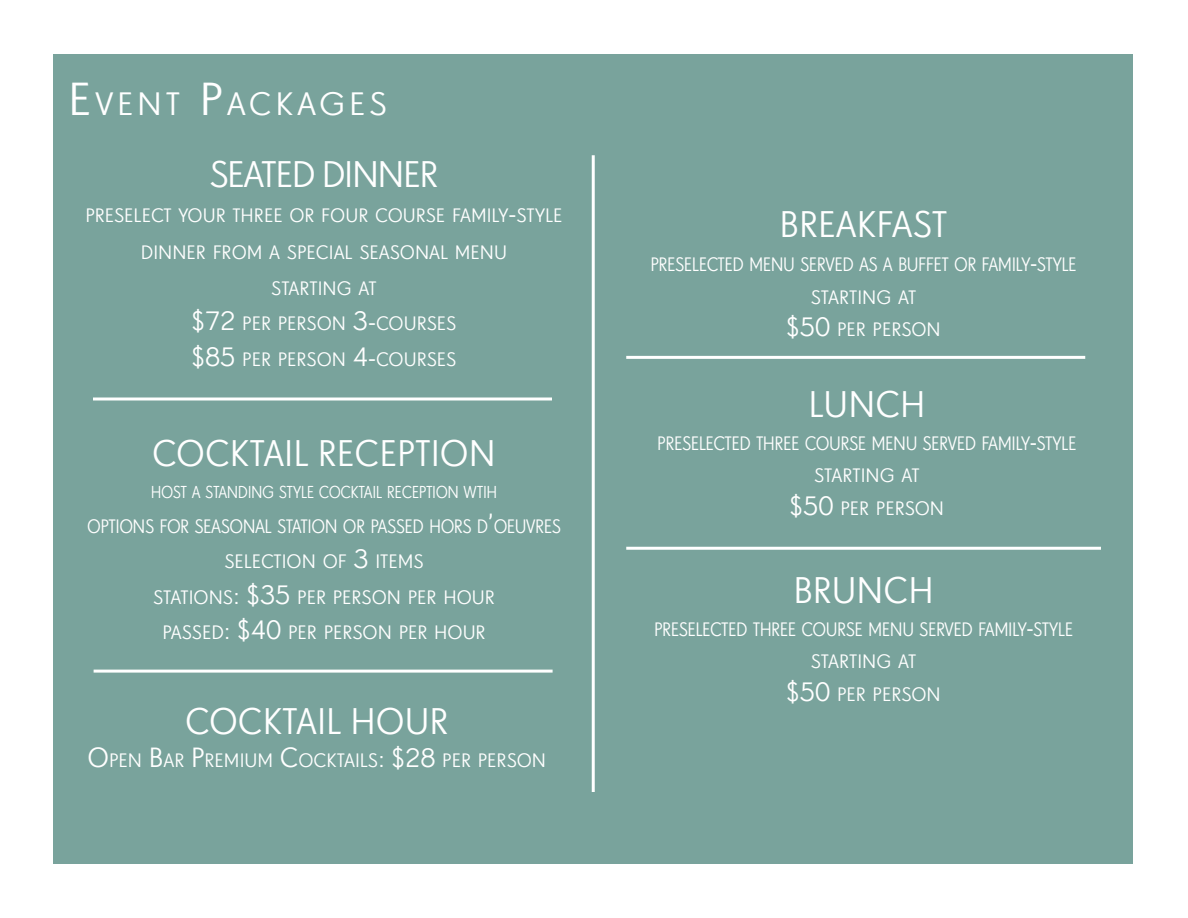
<style>
.page{position:relative;width:1188px;height:918px;background:#fff}
.page>*{position:absolute;margin:0;border:0;box-sizing:border-box;transform-origin:0 0}
.t1{font:36px "Super Grotesk Offc Pro";color:#fff}
.t2{font:31.5px "Super Grotesk Offc Pro";letter-spacing:.115em;color:#fff;scale:1.05 1}
.t3{font:18.9px/32.4px "Super Grotesk Offc Pro";letter-spacing:-.03em;color:#fff;text-align:center;scale:.91 1}
.t4{font:18.9px/35.4px "Super Grotesk Offc Pro";color:#fff;text-align:center}
.t5{font:18.9px/35.4px "Super Grotesk Offc Pro";color:#fff;text-align:center;scale:.91 1}
.t6{font:16.8px "Super Grotesk Offc Pro";letter-spacing:-.03em;color:#fff;scale:.91 1}
.s1{font-size:45px}
.s2{font-size:27px}
</style>
<div class="page">
<div style="left:53px;top:54px;width:1080px;height:810px;background:#79a39c"></div>
<hr style="left:592px;top:155px;width:3px;height:637px;background:#fff">
<hr style="left:626px;top:356px;width:459px;height:3px;background:#fff">
<hr style="left:626px;top:547px;width:475px;height:3px;background:#fff">
<hr style="left:93px;top:398px;width:459px;height:2px;background:#fff">
<hr style="left:94px;top:670px;width:459px;height:3px;background:#fff">
<h2 class="t2" style="left:68px;top:86px;width:303px"><span class="s1">E</span>VENT <span class="s1">P</span>ACKAGES</h2>
<h1 class="t1" style="left:209px;top:154px;width:35px">SEATE</h1>
<h1 class="t1" style="left:292px;top:154px;width:72px">D DINNER</h1>
<p class="t4" style="left:85px;top:197px;width:479px;line-height:37.2px">PRESELECT YOUR THREE OR FOUR COURSE FAMILY<span class="s2">-</span>STYLE<br>DINNER FROM A SPECIAL SEASONAL MENU</p>
<p class="t4" style="left:192px;top:271px;width:265px">STARTING AT<br><span class="s2">$72</span> PER PERSON <span class="s2">3-</span>COURSES <span class="s2">$85</span> PER PERSON <span class="s2">4-</span>COURSES</p>
<h1 class="t1" style="left:152px;top:433px;width:26px">COC</h1>
<h1 class="t1" style="left:230px;top:433px;width:36px">KTAIL</h1>
<h1 class="t1" style="left:318px;top:433px;width:20px">RECE</h1>
<h1 class="t1" style="left:397px;top:433px;width:39px">PTION</h1>
<p class="t6" style="left:151px;top:482px;width:382px">HOST A STANDING STYLE COCKTAIL RECEPTION WTIH</p>
<p class="t5" style="left:87px;top:509px;width:521px">OPTIONS FOR SEASONAL STATION OR PASSED HORS D<span class="s2">’</span>OEUVRES SELECTION OF <span class="s2">3</span> ITEMS<br>STATIONS<span class="s2">: $35</span> PER PERSON PER HOUR<br>PASSED<span class="s2">: $40</span> PER PERSON PER HOUR</p>
<h1 class="t1" style="left:185px;top:701px;width:26px">COC</h1>
<h1 class="t1" style="left:263px;top:701px;width:36px">KTAIL</h1>
<h1 class="t1" style="left:351px;top:701px;width:25px">HOUR</h1>
<p class="t4" style="left:88px;top:742px;width:460px"><span class="s2">O</span>PEN <span class="s2">B</span>AR <span class="s2">P</span>REMIUM <span class="s2">C</span>OCKTAILS<span class="s2">: $28</span> PER PERSON</p>
<h1 class="t1" style="left:780px;top:204px;width:168px">BREAKFAST</h1>
<p class="t3" style="left:650px;top:248px;width:470px">PRESELECTED MENU SERVED AS A BUFFET OR FAMILY<span class="s2">-</span>STYLE<br>STARTING AT<br><span class="s2">$50</span> PER PERSON</p>
<h1 class="t1" style="left:808px;top:384px;width:24px">LUNCH</h1>
<p class="t3" style="left:657px;top:427px;width:462px">PRESELECTED THREE COURSE MENU SERVED FAMILY<span class="s2">-</span>STYLE<br>STARTING AT<br><span class="s2">$50</span> PER PERSON</p>
<h1 class="t1" style="left:793px;top:570px;width:44px">BRUNCH</h1>
<p class="t3" style="left:654px;top:613px;width:462px">PRESELECTED THREE COURSE MENU SERVED FAMILY<span class="s2">-</span>STYLE<br>STARTING AT<br><span class="s2">$50</span> PER PERSON</p>
</div>
